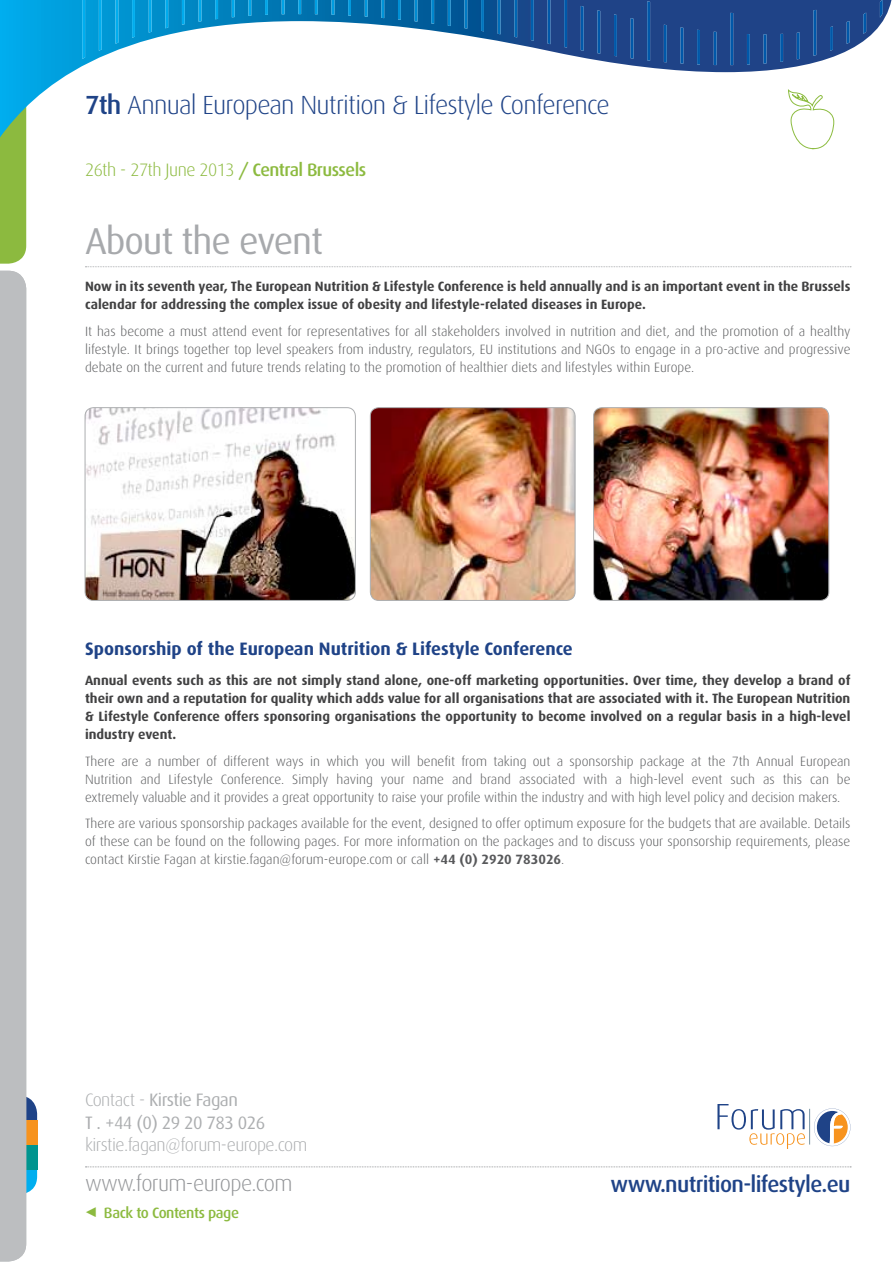
<style>
.page{position:relative;width:893px;height:1263px;background:#fff}
.page>*{position:absolute;margin:0;border:0;box-sizing:border-box;transform-origin:0 0}
.t1{font:37.5px "Dax";letter-spacing:-.03em;color:#a7a9ac}
.t2{font:300 26.25px "Dax";letter-spacing:-.03em;color:#1f4387}
.t3{font:500 22.5px "Dax";letter-spacing:-.03em;color:#1f4387}
.t4{font:300 22.2px "Dax";letter-spacing:-.03em;color:#939598}
.t5{font:700 18px "Dax";color:#1f4387}
.t6{font:18px/22.5px "Dax";letter-spacing:-.03em;color:#acaeb0}
.t7{font:300 18px "Dax";letter-spacing:-.03em;color:#8cba3f}
.t8{font:300 18px "Dax";letter-spacing:-.03em;color:#acaeb0}
.t9{font:500 15px "Dax";letter-spacing:-.03em;color:#8cba3f}
.t10{font:300 13.5px/18px "Dax";color:#58595b;text-align:justify}
.t11{font:700 13.5px/18px "Dax";color:#414142}
.s1{font-weight:500}
.s2{font-weight:700}
.s3{font-weight:300}
.s4{font-family:"Modern Pictograms";font-weight:400;font-size:24px}
</style>
<div class="page">
<svg style="left:85px;top:266px;width:766px;height:1px"></svg>
<svg style="left:717px;top:1104px;width:88px;height:45px"></svg>
<svg style="left:814px;top:1108px;width:36px;height:38px"></svg>
<hr style="left:809px;top:1109px;width:1px;height:35px;background:#7895a3">
<div style="left:0;top:137px;width:26px;height:127px;background:#8cba3f"></div>
<svg style="left:85px;top:1166px;width:766px;height:1px"></svg>
<div style="left:0;top:1120px;width:37px;height:74px;background:#00aeef;border-radius:18px"></div>
<div style="left:0;top:1096px;width:37px;height:74px;background:#1f4387;border-radius:18px"></div>
<div style="left:0;top:1120px;width:37px;height:25px;background:#f7931e"></div>
<div style="left:0;top:1145px;width:37px;height:25px;background:#00958f"></div>
<svg style="left:0;top:0;width:891px;height:137px"></svg>
<svg style="left:82px;top:0;width:801px;height:65px"></svg>
<svg style="left:788px;top:64px;width:46px;height:85px"></svg>
<div style="left:0;top:271px;width:26px;height:990px;background:#bcbec0"></div>
<img style="left:594px;top:408px;width:235px;height:192px">
<div style="left:593px;top:407px;width:236px;height:194px;border:1px solid #acaeb0;border-radius:9px"></div>
<img style="left:85px;top:408px;width:270px;height:192px">
<div style="left:85px;top:407px;width:271px;height:194px;border:1px solid #acaeb0;border-radius:9px"></div>
<img style="left:370px;top:408px;width:205px;height:192px">
<div style="left:370px;top:407px;width:205px;height:194px;border:1px solid #acaeb0;border-radius:9px"></div>
<h2 class="t2" style="left:85px;top:90px;width:526px"><span class="s1">7th</span> Annual European Nutrition &amp; Lifestyle Conference</h2>
<h3 class="t7" style="left:85px;top:159px;width:283px">26th - 27th June 2013 <span class="s1">/ Central Brussels</span></h3>
<h1 class="t1" style="left:85px;top:220px;width:240px">About the event</h1>
<p class="t11" style="left:85px;top:277px;width:767px">Now in its seventh year, The European Nutrition &amp; Lifestyle Conference is held annually and is an important event in the Brussels calendar for addressing the complex issue of obesity and lifestyle-related diseases in Europe.</p>
<p class="t10" style="left:85px;top:322px;width:767px">It has become a must attend event for representatives for all stakeholders involved in nutrition and diet, and the promotion of a healthy lifestyle. It brings together top level speakers from industry, regulators, EU institutions and NGOs to engage in a pro-active and progressive debate on the current and future trends relating to the promotion of healthier diets and lifestyles within Europe.</p>
<h3 class="t5" style="left:85px;top:638px;width:489px">Sponsorship of the European Nutrition &amp; Lifestyle Conference</h3>
<p class="t11" style="left:85px;top:672px;width:767px;text-align:justify">Annual events such as this are not simply stand alone, one-off marketing opportunities. Over time, they develop a brand of their own and a reputation for quality which adds value for all organisations that are associated with it. The European Nutrition &amp; Lifestyle Conference offers sponsoring organisations the opportunity to become involved on a regular basis in a high-level industry event.</p>
<p class="t10" style="left:85px;top:752px;width:767px">There are a number of different ways in which you will benefit from taking out a sponsorship package at the 7th Annual European Nutrition and Lifestyle Conference. Simply having your name and brand associated with a high-level event such as this can be extremely valuable and it provides a great opportunity to raise your profile within the industry and with high level policy and decision makers.</p>
<p class="t10" style="left:85px;top:815px;width:767px">There are various sponsorship packages available for the event, designed to offer optimum exposure for the budgets that are available. Details of these can be found on the following pages. For more information on the packages and to discuss your sponsorship requirements, please contact Kirstie Fagan at kirstie.fagan@forum-europe.com or call <span class="s2">+44 (0) 2920 783026</span>.</p>
<h3 class="t6" style="left:85px;top:1089px;width:182px"><span class="s3">Contact -</span> Kirstie Fagan<br>T . +44 (0) 29 20 783 026</h3>
<h3 class="t8" style="left:85px;top:1135px;width:224px">kirstie.fagan@forum-europe.com</h3>
<h3 class="t4" style="left:85px;top:1171px;width:209px">www.forum-europe.com</h3>
<p class="t9" style="left:85px;top:1204px;width:156px"><span class="s4">&lt;</span> Back to Contents page</p>
<h3 class="t3" style="left:611px;top:1172px;width:241px">www.nutrition-lifestyle.eu</h3>
</div>
